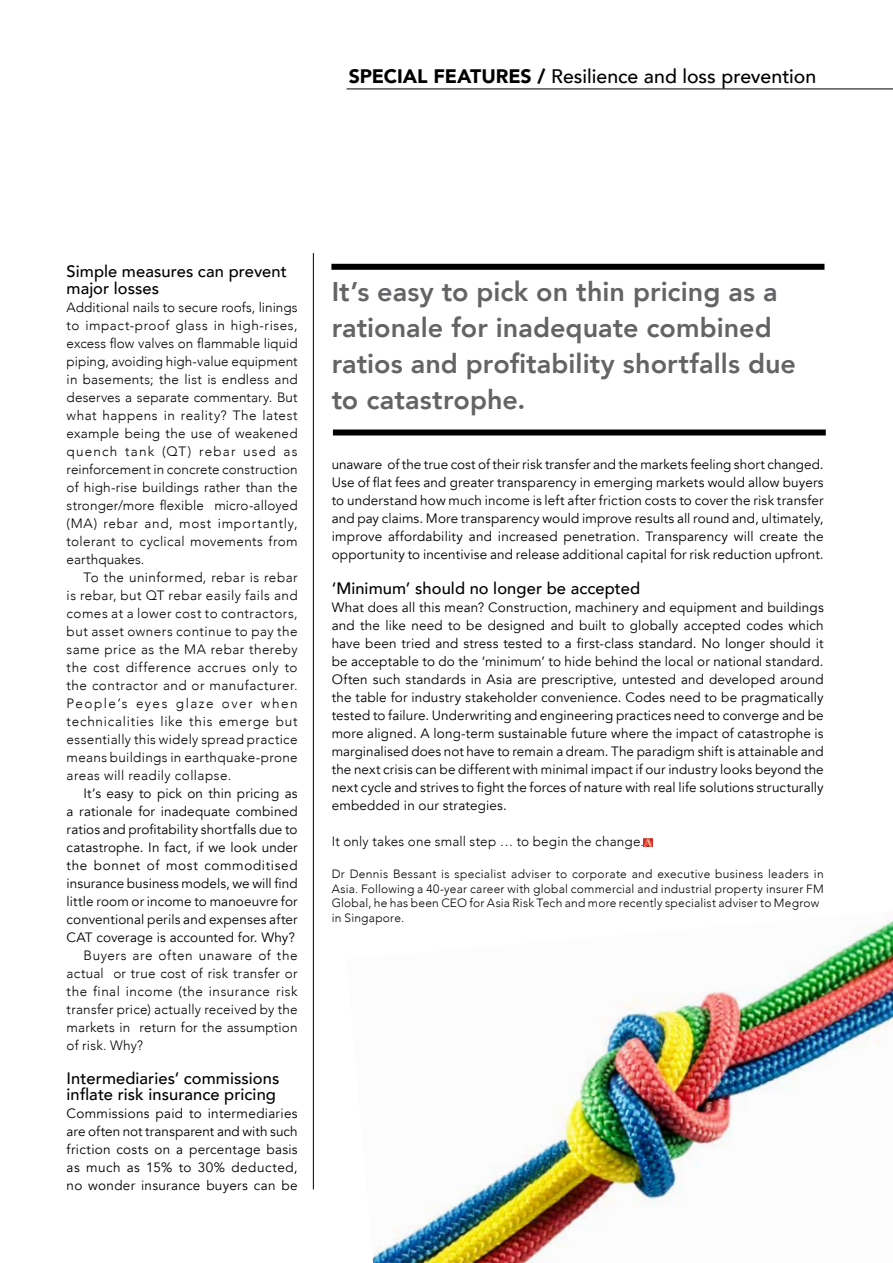
<style>
.page{position:relative;width:893px;height:1263px;background:#fff}
.page>*{position:absolute;margin:0;border:0;box-sizing:border-box;transform-origin:0 0}
.t1{font:800 27px/36px "Avenir";color:#636466}
.t2{font:500 19.5px "Avenir";color:#000}
.t3{font:500 16.5px/16.8px "Avenir";letter-spacing:.005em;color:#000}
.t4{font:13.5px/18px "Avenir";letter-spacing:.015em;color:#000;text-align:justify}
.t5{font:300 13.5px/18px "Avenir";letter-spacing:.015em;color:#000;text-align:justify}
.t6{font:300 12px/14.4px "Avenir";letter-spacing:.02em;color:#000}
.s1{font-weight:900}
</style>
<div class="page">
<hr style="left:347px;top:89px;width:546px;height:1px;background:#000">
<img style="left:372px;top:920px;width:521px;height:343px">
<hr style="left:313px;top:253px;width:1px;height:936px;background:#000">
<div style="left:331px;top:264px;width:493px;height:6px;background:#000"></div>
<div style="left:333px;top:429px;width:493px;height:6px;background:#000"></div>
<svg style="left:644px;top:838px;width:8px;height:8px"></svg>
<h2 class="t2" style="left:349px;top:59px;width:469px"><span class="s1">SPECIAL FEATURES /</span> Resilience and loss prevention</h2>
<p class="t3" style="left:67px;top:262px;width:222px">Simple measures can prevent major losses</p>
<p class="t5" style="left:67px;top:299px;width:233px">Additional nails to secure roofs, linings to impact-proof glass in high-rises, excess flow valves on flammable liquid piping, avoiding high-value equipment in basements; the list is endless and deserves a separate commentary. But what happens in reality? The latest example being the use of weakened quench tank (QT) rebar used as reinforcement in concrete construction of high-rise buildings rather than the stronger/more flexible micro-alloyed (MA) rebar and, most importantly, tolerant to cyclical movements from earthquakes.</p>
<p class="t5" style="left:67px;top:568px;width:233px;text-indent:17px">To the uninformed, rebar is rebar is rebar, but QT rebar easily fails and comes at a lower cost to contractors, but asset owners continue to pay the same price as the MA rebar thereby the cost difference accrues only to the contractor and or manufacturer.<br>People’s eyes glaze over when technicalities like this emerge but essentially this widely spread practice means buildings in earthquake-prone areas will readily collapse.</p>
<p class="t4" style="left:67px;top:785px;width:233px;text-indent:17px">It’s easy to pick on thin pricing as a rationale for inadequate combined ratios and profitability shortfalls due to catastrophe. In fact, if we look under the bonnet of most commoditised insurance business models, we will find little room or income to manoeuvre for conventional perils and expenses after CAT coverage is accounted for. Why?</p>
<p class="t5" style="left:67px;top:946px;width:233px;text-indent:17px">Buyers are often unaware of the actual or true cost of risk transfer or the final income (the insurance risk transfer price) actually received by the markets in return for the assumption of risk. Why?</p>
<p class="t3" style="left:67px;top:1068px;width:214px">Intermediaries’ commissions inflate risk insurance pricing</p>
<p class="t4" style="left:67px;top:1105px;width:233px">Commissions paid to intermediaries are often not transparent and with such friction costs on a percentage basis as much as 15% to 30% deducted, no wonder insurance buyers can be</p>
<h1 class="t1" style="left:332px;top:274px;width:466px">It’s easy to pick on thin pricing as a rationale for inadequate combined ratios and profitability shortfalls due to catastrophe.</h1>
<p class="t4" style="left:332px;top:456px;width:494px">unaware of the true cost of their risk transfer and the markets feeling short changed.<br>Use of flat fees and greater transparency in emerging markets would allow buyers to understand how much income is left after friction costs to cover the risk transfer and pay claims. More transparency would improve results all round and, ultimately, improve affordability and increased penetration. Transparency will create the opportunity to incentivise and release additional capital for risk reduction upfront.</p>
<p class="t3" style="left:332px;top:579px;width:310px">‘Minimum’ should no longer be accepted</p>
<p class="t4" style="left:332px;top:599px;width:494px">What does all this mean? Construction, machinery and equipment and buildings and the like need to be designed and built to globally accepted codes which have been tried and stress tested to a first-class standard. No longer should it be acceptable to do the ‘minimum’ to hide behind the local or national standard.<br>Often such standards in Asia are prescriptive, untested and developed around the table for industry stakeholder convenience. Codes need to be pragmatically tested to failure. Underwriting and engineering practices need to converge and be more aligned. A long-term sustainable future where the impact of catastrophe is marginalised does not have to remain a dream. The paradigm shift is attainable and the next crisis can be different with minimal impact if our industry looks beyond the next cycle and strives to fight the forces of nature with real life solutions structurally embedded in our strategies.</p>
<p class="t5" style="left:332px;top:832px;width:314px">It only takes one small step … to begin the change.</p>
<p class="t6" style="left:332px;top:867px;width:493px">Dr Dennis Bessant is specialist adviser to corporate and executive business leaders in Asia. Following a 40-year career with global commercial and industrial property insurer FM Global, he has been CEO for Asia Risk Tech and more recently specialist adviser to Megrow in Singapore.</p>
</div>
